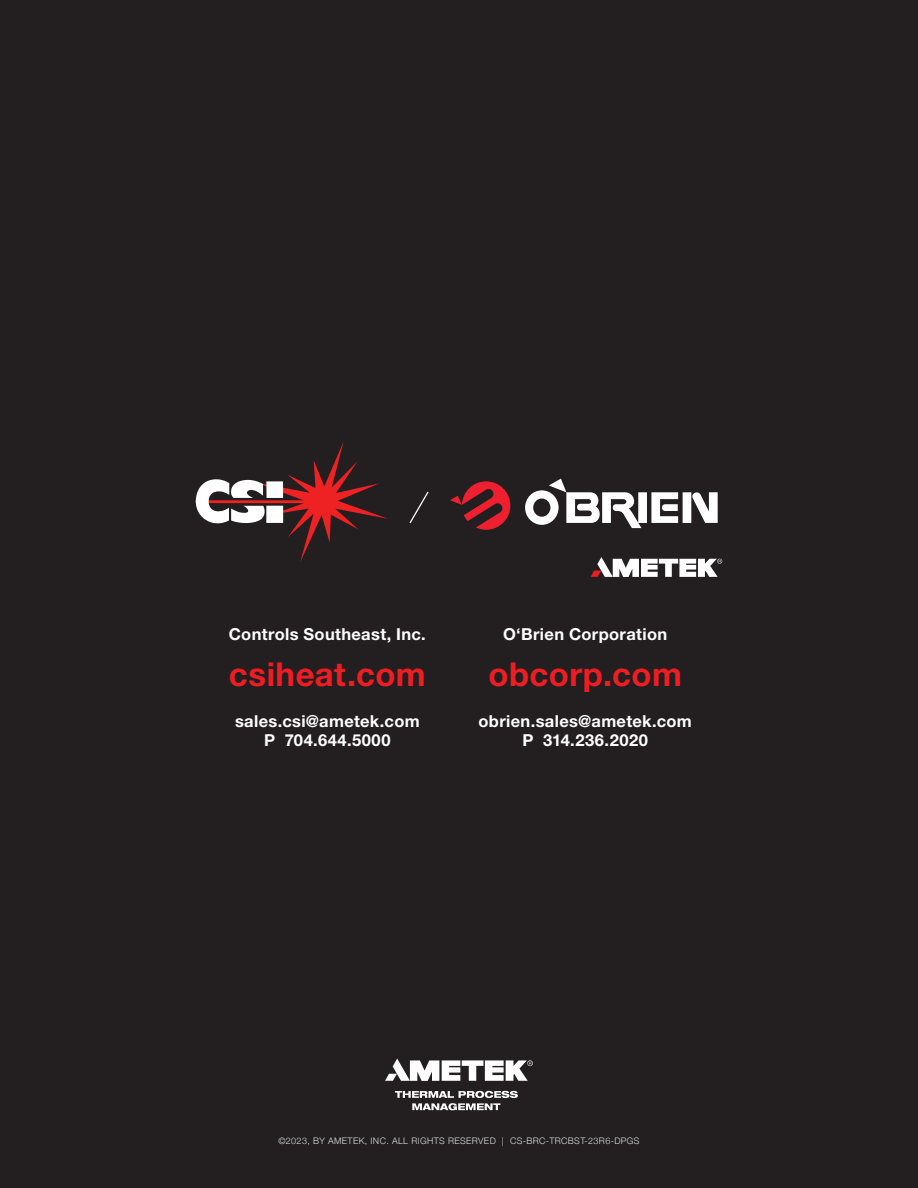
<style>
.page{position:relative;width:918px;height:1188px;background:#231f20}
.page>*{position:absolute;margin:0;border:0;box-sizing:border-box;transform-origin:0 0}
.t1{font:700 33px "Helvetica Neue LT Pro";letter-spacing:.015em;color:#ee1d23}
.t2{font:700 16.5px/19.8px "Helvetica Neue LT Pro";letter-spacing:.02em;color:#fff;text-align:center}
.t3{font:300 9px "Helvetica Neue";letter-spacing:.04em;color:#dcdddf}
</style>
<div class="page">
<svg style="left:385px;top:1059px;width:148px;height:22px"></svg>
<svg style="left:395px;top:1091px;width:123px;height:19px"></svg>
<svg style="left:591px;top:557px;width:131px;height:20px"></svg>
<svg style="left:450px;top:481px;width:60px;height:49px"></svg>
<svg style="left:525px;top:479px;width:193px;height:49px"></svg>
<svg style="left:196px;top:442px;width:192px;height:120px"></svg>
<div style="left:266px;top:481px;width:17px;height:17px;background:#fff"></div>
<svg style="left:410px;top:492px;width:19px;height:31px"></svg>
<p class="t2" style="left:229px;top:624px;width:198px">Controls Southeast, Inc.</p>
<h1 class="t1" style="left:229px;top:654px;width:198px">csiheat.com</h1>
<p class="t2" style="left:235px;top:710px;width:186px">sales.csi@ametek.com<br>P 704.644.5000</p>
<p class="t2" style="left:503px;top:624px;width:165px">O‘Brien Corporation</p>
<h1 class="t1" style="left:489px;top:654px;width:195px">obcorp.com</h1>
<p class="t2" style="left:479px;top:710px;width:215px">obrien.sales@ametek.com<br>P 314.236.2020</p>
<p class="t3" style="left:278px;top:1134px;width:363px">©2023, BY AMETEK, INC. ALL RIGHTS RESERVED | CS-BRC-TRCBST-23R6-DPGS</p>
</div>
